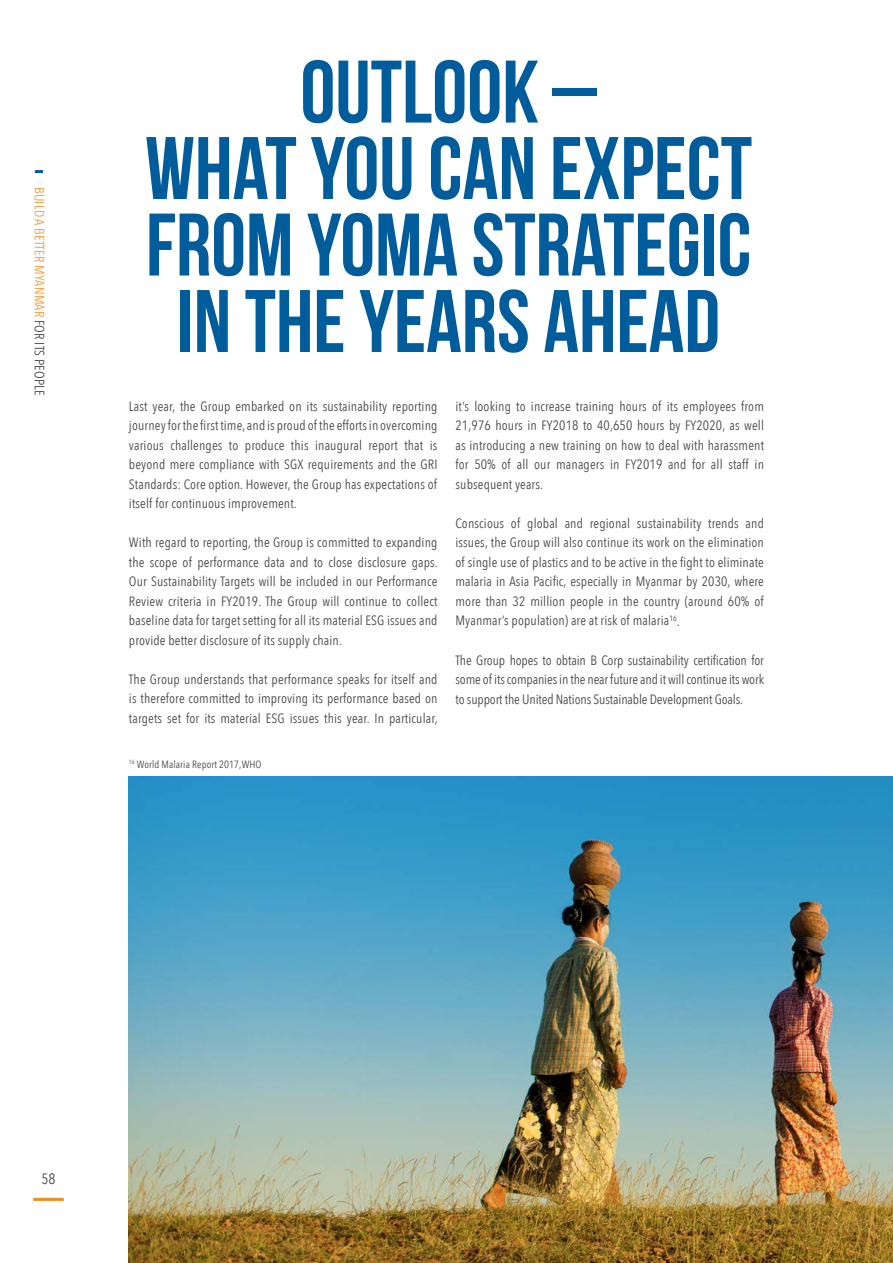
<style>
.page{position:relative;width:893px;height:1263px;background:#fff}
.page>*{position:absolute;margin:0;border:0;box-sizing:border-box;transform-origin:0 0}
.t1{font:88.5px/76.5px "Bebas Neue";color:#005c9a;text-align:center}
.t2{font:15px "Avenir Next Condensed";color:#4d4d4f}
.t3{font:13.5px/19.5px "Avenir Next Condensed";letter-spacing:.01em;color:#4d4d4f;text-align:justify}
.t4{font:13.5px "Avenir Next Condensed";letter-spacing:.01em;color:#f89b3f}
.t5{font:10.5px "Avenir Next Condensed";letter-spacing:.01em;color:#4d4d4f}
.s1{color:#4d4d4f}
</style>
<div class="page">
<svg style="left:35px;top:170px;width:8px;height:3px"></svg>
<hr style="left:33px;top:1198px;width:31px;height:3px;background:#f68c1f">
<img style="left:129px;top:776px;width:764px;height:487px">
<p class="t4" style="left:51px;top:187px;width:210px;rotate:90deg">BUILD A BETTER MYANMAR <span class="s1">FOR ITS PEOPLE</span></p>
<h1 class="t1" style="left:145px;top:53px;width:609px">OUTLOOK –<br>WHAT YOU CAN EXPECT<br>FROM YOMA STRATEGIC<br>IN THE YEARS AHEAD</h1>
<p class="t3" style="left:129px;top:396px;width:310px">Last year, the Group embarked on its sustainability reporting journey for the first time, and is proud of the efforts in overcoming various challenges to produce this inaugural report that is beyond mere compliance with SGX requirements and the GRI Standards: Core option. However, the Group has expectations of itself for continuous improvement.</p>
<p class="t3" style="left:129px;top:532px;width:310px">With regard to reporting, the Group is committed to expanding the scope of performance data and to close disclosure gaps.<br>Our Sustainability Targets will be included in our Performance Review criteria in FY2019. The Group will continue to collect baseline data for target setting for all its material ESG issues and provide better disclosure of its supply chain.</p>
<p class="t3" style="left:129px;top:669px;width:310px">The Group understands that performance speaks for itself and is therefore committed to improving its performance based on targets set for its material ESG issues this year. In particular,</p>
<p class="t5" style="left:129px;top:755px;width:134px"><sup>16</sup> World Malaria Report 2017,WHO</p>
<p class="t3" style="left:455px;top:396px;width:310px">it’s looking to increase training hours of its employees from 21,976 hours in FY2018 to 40,650 hours by FY2020, as well as introducing a new training on how to deal with harassment for 50% of all our managers in FY2019 and for all staff in subsequent years.</p>
<p class="t3" style="left:455px;top:513px;width:310px">Conscious of global and regional sustainability trends and issues, the Group will also continue its work on the elimination of single use of plastics and to be active in the fight to eliminate malaria in Asia Pacific, especially in Myanmar by 2030, where more than 32 million people in the country (around 60% of Myanmar’s population) are at risk of malaria<sup>16</sup>.</p>
<p class="t3" style="left:455px;top:649px;width:310px">The Group hopes to obtain B Corp sustainability certification for some of its companies in the near future and it will continue its work to support the United Nations Sustainable Development Goals.</p>
<p class="t2" style="left:41px;top:1166px;width:16px">58</p>
</div>
